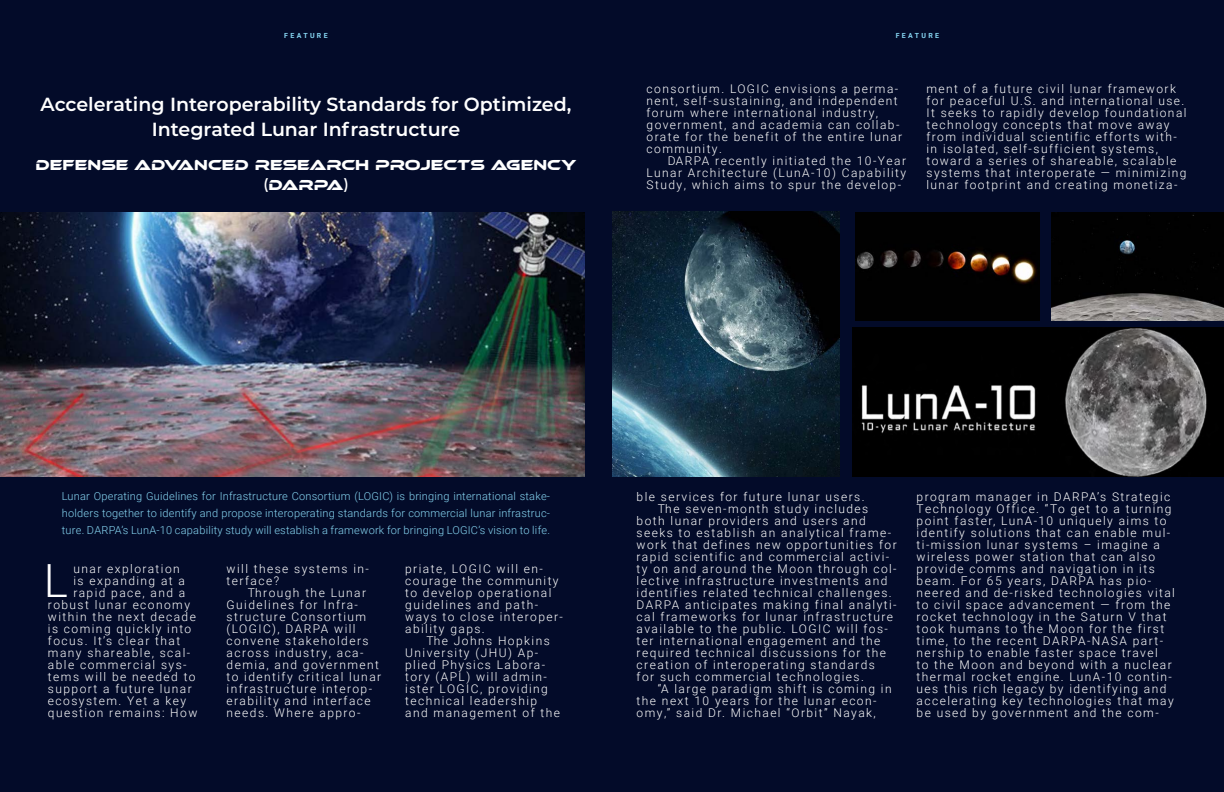
<style>
.page{position:relative;width:1224px;height:792px;background:#030b29}
.page>*{position:absolute;margin:0;border:0;box-sizing:border-box;transform-origin:0 0}
.t1{font:300 45.8px "Roboto";color:#fff}
.t2{font:600 19px/25px "Montserrat";color:#fff;text-align:center}
.t3{font:15px/20px "Ethnocentric Rg";color:#fff;text-align:center}
.t4{font:300 12px/12px "Roboto";letter-spacing:.12em;color:#fff}
.t5{font:300 11px/17px "Roboto";letter-spacing:.02em;color:#86d5f1;text-align:justify}
.t6{font:700 7px "Roboto";letter-spacing:.335em;color:#86d5f1}
</style>
<div class="page">
<img style="left:612px;top:212px;width:228px;height:265px">
<img style="left:852px;top:328px;width:372px;height:149px">
<img style="left:0;top:212px;width:584px;height:264px">
<img style="left:855px;top:212px;width:184px;height:108px">
<img style="left:1051px;top:212px;width:173px;height:108px">
<p class="t6" style="left:284px;top:30px;width:45px">FEATURE</p>
<p class="t6" style="left:896px;top:30px;width:45px">FEATURE</p>
<h2 class="t2" style="left:41px;top:90px;width:532px">Accelerating Interoperability Standards for Optimized,<br>Integrated Lunar Infrastructure</h2>
<p class="t3" style="left:36px;top:154px;width:542px">DEFENSE ADVANCED RESEARCH PROJECTS AGENCY (DARPA)</p>
<p class="t4" style="left:647px;top:83px;width:257px">consortium. LOGIC envisions a perma&shy;nent, self-sustaining, and independent forum where international industry, government, and academia can collab&shy;orate for the benefit of the entire lunar community.</p>
<p class="t4" style="left:647px;top:155px;width:261px;text-align:justify;text-indent:21px">DARPA recently initiated the 10-Year Lunar Architecture (LunA-10) Capability Study, which aims to spur the develop-</p>
<p class="t4" style="left:927px;top:83px;width:262px">ment of a future civil lunar framework for peaceful U.S. and international use.<br>It seeks to rapidly develop foundational technology concepts that move away from individual scientific efforts with&shy;in isolated, self-sufficient systems, toward a series of shareable, scalable systems that interoperate — minimizing lunar footprint and creating monetiza-</p>
<p class="t5" style="left:62px;top:487px;width:490px">Lunar Operating Guidelines for Infrastructure Consortium (LOGIC) is bringing international stake&shy;holders together to identify and propose interoperating standards for commercial lunar infrastruc&shy;ture. DARPA’s LunA-10 capability study will establish a framework for bringing LOGIC’s vision to life.</p>
<h1 class="t1" style="left:44px;top:549px;width:26px">L</h1>
<p class="t4" style="left:73px;top:562px;width:108px">unar exploration</p>
<p class="t4" style="left:73px;top:574px;width:113px">is expanding at a</p>
<p class="t4" style="left:73px;top:586px;width:113px">rapid pace, and a</p>
<p class="t4" style="left:48px;top:598px;width:144px">robust lunar economy</p>
<p class="t4" style="left:48px;top:610px;width:149px">within the next decade</p>
<p class="t4" style="left:48px;top:622px;width:145px">is coming quickly into</p>
<p class="t4" style="left:48px;top:634px;width:134px">focus. It’s clear that</p>
<p class="t4" style="left:48px;top:646px;width:144px">many shareable, scal-</p>
<p class="t4" style="left:48px;top:658px;width:140px">able commercial sys-</p>
<p class="t4" style="left:48px;top:670px;width:149px">tems will be needed to</p>
<p class="t4" style="left:48px;top:682px;width:145px">support a future lunar</p>
<p class="t4" style="left:48px;top:694px;width:140px">ecosystem. Yet a key</p>
<p class="t4" style="left:48px;top:706px;width:151px">question remains: How</p>
<p class="t4" style="left:227px;top:562px;width:144px">will these systems in&shy;terface?</p>
<p class="t4" style="left:227px;top:586px;width:156px;text-indent:21px">Through the Lunar<br>Guidelines for Infra&shy;structure Consortium (LOGIC), DARPA will convene stakeholders across industry, aca&shy;demia, and government to identify critical lunar infrastructure interop&shy;erability and interface needs. Where appro-</p>
<p class="t4" style="left:405px;top:562px;width:159px">priate, LOGIC will en&shy;courage the community to develop operational guidelines and path&shy;ways to close interoper&shy;ability gaps.</p>
<p class="t4" style="left:405px;top:634px;width:156px;text-indent:21px">The Johns Hopkins<br>University (JHU) Ap&shy;plied Physics Labora&shy;tory (APL) will admin&shy;ister LOGIC, providing technical leadership and management of the</p>
<p class="t4" style="left:637px;top:490px;width:229px">ble services for future lunar users.</p>
<p class="t4" style="left:658px;top:502px;width:212px">The seven-month study includes</p>
<p class="t4" style="left:637px;top:514px;width:231px">both lunar providers and users and</p>
<p class="t4" style="left:637px;top:526px;width:256px">seeks to establish an analytical frame-</p>
<p class="t4" style="left:637px;top:538px;width:262px">work that defines new opportunities for</p>
<p class="t4" style="left:637px;top:550px;width:254px">rapid scientific and commercial activi-</p>
<p class="t4" style="left:637px;top:562px;width:262px">ty on and around the Moon through col-</p>
<p class="t4" style="left:637px;top:574px;width:252px">lective infrastructure investments and</p>
<p class="t4" style="left:637px;top:586px;width:257px">identifies related technical challenges.</p>
<p class="t4" style="left:637px;top:598px;width:262px">DARPA anticipates making final analyti-</p>
<p class="t4" style="left:637px;top:610px;width:258px">cal frameworks for lunar infrastructure</p>
<p class="t4" style="left:637px;top:622px;width:253px">available to the public. LOGIC will fos-</p>
<p class="t4" style="left:637px;top:634px;width:245px">ter international engagement and the</p>
<p class="t4" style="left:637px;top:646px;width:251px">required technical discussions for the</p>
<p class="t4" style="left:637px;top:658px;width:240px">creation of interoperating standards</p>
<p class="t4" style="left:637px;top:670px;width:229px">for such commercial technologies.</p>
<p class="t4" style="left:658px;top:682px;width:235px">“A large paradigm shift is coming in</p>
<p class="t4" style="left:637px;top:694px;width:241px">the next 10 years for the lunar econ-</p>
<p class="t4" style="left:637px;top:706px;width:241px">omy,” said Dr. Michael “Orbit” Nayak,</p>
<p class="t4" style="left:917px;top:490px;width:260px">program manager in DARPA’s Strategic Technology Office. “To get to a turning point faster, LunA-10 uniquely aims to identify solutions that can enable mul&shy;ti-mission lunar systems – imagine a wireless power station that can also provide comms and navigation in its beam. For 65 years, DARPA has pio&shy;neered and de-risked technologies vital to civil space advancement — from the rocket technology in the Saturn V that took humans to the Moon for the first time, to the recent DARPA-NASA part&shy;nership to enable faster space travel<br>to the Moon and beyond with a nuclear thermal rocket engine. LunA-10 contin&shy;ues this rich legacy by identifying and accelerating key technologies that may be used by government and the com-</p>
</div>
